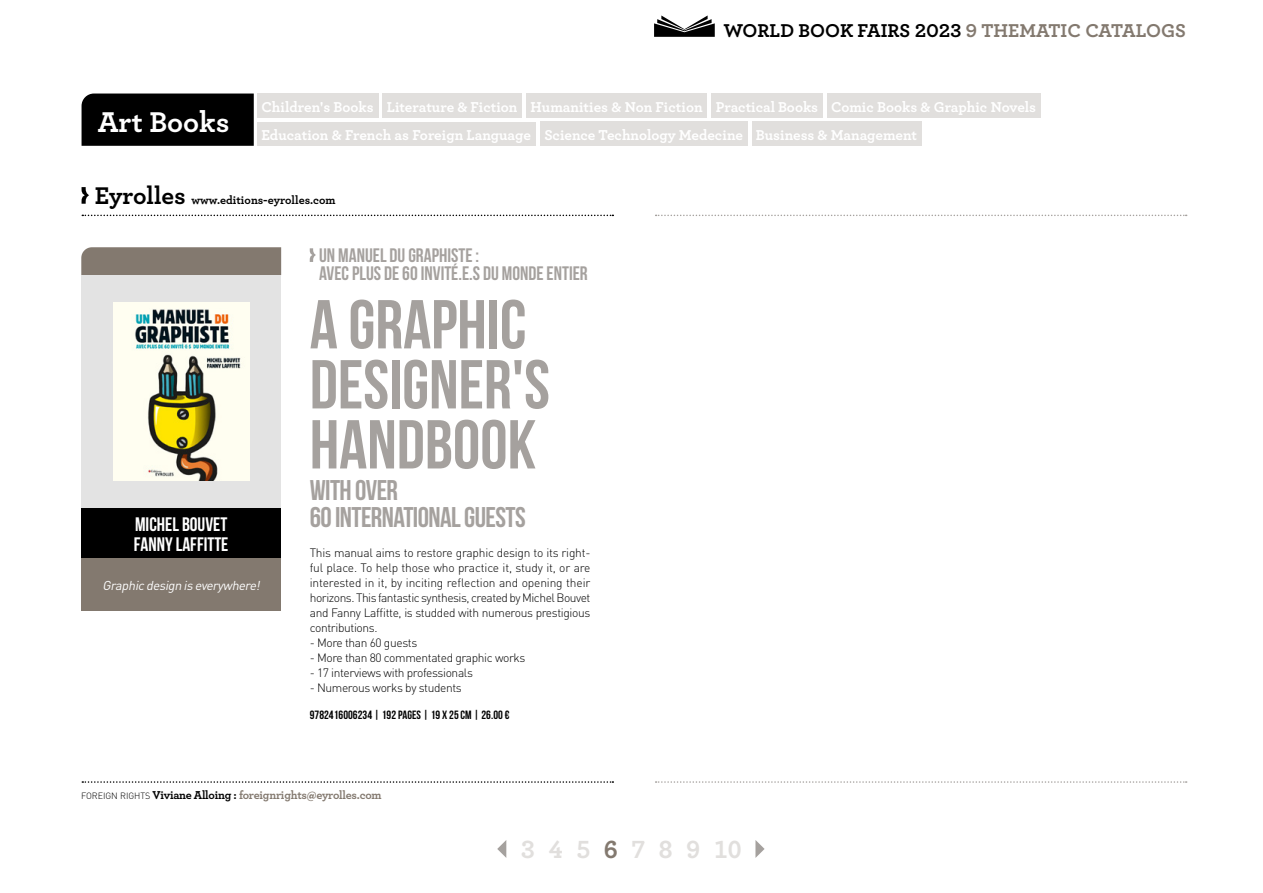
<style>
.page{position:relative;width:1263px;height:893px;background:#fff}
.page>*{position:absolute;margin:0;border:0;box-sizing:border-box;transform-origin:0 0}
.t1{font:69px/60px "Bebas Neue";color:#a5a19e}
.t2{font:700 30px "Archer";color:#fff}
.t3{font:28.5px/27px "Bebas Neue";letter-spacing:-.02em;color:#a5a19e}
.t4{font:700 26.1px "Archer";color:#e1dfdd}
.t5{font:19.5px/18px "Bebas Neue";color:#a5a19e}
.t6{font:700 19.5px "Archer";color:#000}
.t7{font:19.5px/19.5px "Bebas Neue";color:#fff}
.t8{font:700 15px/27.9px "Archer";color:#fff}
.t9{font:italic 12.75px "DIN Pro";color:#fff}
.t10{font:300 12px/15px "DIN Pro";letter-spacing:-.03em;color:#000;text-align:justify}
.t11{font:700 12px "Archer";letter-spacing:-.02em;color:#83796f}
.t12{font:12px "Bebas Neue";letter-spacing:.005em;color:#000}
.t13{font:700 12px "Archer";color:#000}
.s1{color:#83796f}
.s2{font-size:25.35px}
.s3{font-family:"DIN Pro";font-weight:300;font-size:9px;color:#000}
.s4{color:#000}
</style>
<div class="page">
<svg style="left:82px;top:215px;width:531px;height:1px"></svg>
<svg style="left:310px;top:248px;width:6px;height:14px"></svg>
<svg style="left:656px;top:215px;width:531px;height:1px"></svg>
<svg style="left:654px;top:15px;width:61px;height:22px"></svg>
<svg style="left:82px;top:781px;width:531px;height:2px"></svg>
<svg style="left:656px;top:781px;width:531px;height:2px"></svg>
<svg style="left:82px;top:187px;width:7px;height:17px"></svg>
<svg style="left:497px;top:840px;width:9px;height:18px"></svg>
<svg style="left:755px;top:840px;width:9px;height:18px"></svg>
<div style="left:81px;top:247px;width:200px;height:28px;background:#83796f"></div>
<div style="left:81px;top:275px;width:200px;height:233px;background:#e3e3e3"></div>
<img style="left:113px;top:303px;width:136px;height:177px">
<div style="left:81px;top:508px;width:200px;height:51px;background:#000"></div>
<div style="left:81px;top:559px;width:200px;height:52px;background:#83796f"></div>
<div style="left:82px;top:94px;width:172px;height:52px;background:#000"></div>
<div style="left:257px;top:94px;width:121px;height:24px;background:#e1dfdd"></div>
<div style="left:382px;top:94px;width:140px;height:24px;background:#e1dfdd"></div>
<div style="left:526px;top:94px;width:181px;height:24px;background:#e1dfdd"></div>
<div style="left:711px;top:94px;width:111px;height:24px;background:#e1dfdd"></div>
<div style="left:827px;top:94px;width:213px;height:24px;background:#e1dfdd"></div>
<div style="left:257px;top:122px;width:279px;height:24px;background:#e1dfdd"></div>
<div style="left:540px;top:122px;width:207px;height:24px;background:#e1dfdd"></div>
<div style="left:751px;top:122px;width:170px;height:24px;background:#e1dfdd"></div>
<h3 class="t6" style="left:723px;top:15px;width:464px">WORLD BOOK FAIRS 2023 <span class="s1">9 THEMATIC CATALOGS</span></h3>
<h2 class="t2" style="left:98px;top:98px;width:133px">Art Books</h2>
<p class="t8" style="left:261px;top:92px;width:776px">Children's Books Literature &amp; Fiction Humanities &amp; Non Fiction Practical Books Comic Books &amp; Graphic Novels<br>Education &amp; French as Foreign Language Science Technology Medecine Business &amp; Management</p>
<p class="t13" style="left:95px;top:190px;width:242px"><span class="s2">Eyrolles</span> www.editions-eyrolles.com</p>
<h3 class="t7" style="left:134px;top:514px;width:96px">MICHEL BOUVET<br>FANNY LAFFITTE</h3>
<p class="t9" style="left:103px;top:576px;width:162px">Graphicdesign iseverywhere!</p>
<h3 class="t5" style="left:319px;top:246px;width:270px">UN MANUEL DU GRAPHISTE :<br>AVEC PLUS DE 60 INVITÉ.E.S DU MONDE ENTIER</h3>
<h1 class="t1" style="left:310px;top:294px;width:242px">A GRAPHIC<br>DESIGNER'S<br>HANDBOOK</h1>
<h3 class="t3" style="left:310px;top:476px;width:217px">WITH OVER<br>60 INTERNATIONAL GUESTS</h3>
<p class="t10" style="left:310px;top:544px;width:282px">This manual aims to restore graphic design to its right&shy;ful place. To help those who practice it, study it, or are interested in it, by inciting reflection and opening their horizons. This fantastic synthesis, created by Michel Bouvet and Fanny Laffitte, is studded with numerous prestigious contributions.</p>
<p class="t10" style="left:310px;top:634px;width:109px">- More than 60 guests</p>
<p class="t10" style="left:310px;top:649px;width:217px">- More than 80 commentated graphic works</p>
<p class="t10" style="left:310px;top:664px;width:165px">- 17 interviews with professionals</p>
<p class="t10" style="left:310px;top:679px;width:154px">- Numerous works by students</p>
<p class="t12" style="left:310px;top:709px;width:201px">9782416006234 | 192 PAGES | 19 X 25 CM | 26.00 €</p>
<p class="t11" style="left:81px;top:786px;width:302px"><span class="s3">FOREIGN RIGHTS</span> <span class="s4">Viviane Alloing :</span> foreignrights@eyrolles.com</p>
<h3 class="t4" style="left:521px;top:829px;width:222px">3 4 5 <span class="s1">6</span> 7 8 9 10</h3>
</div>
